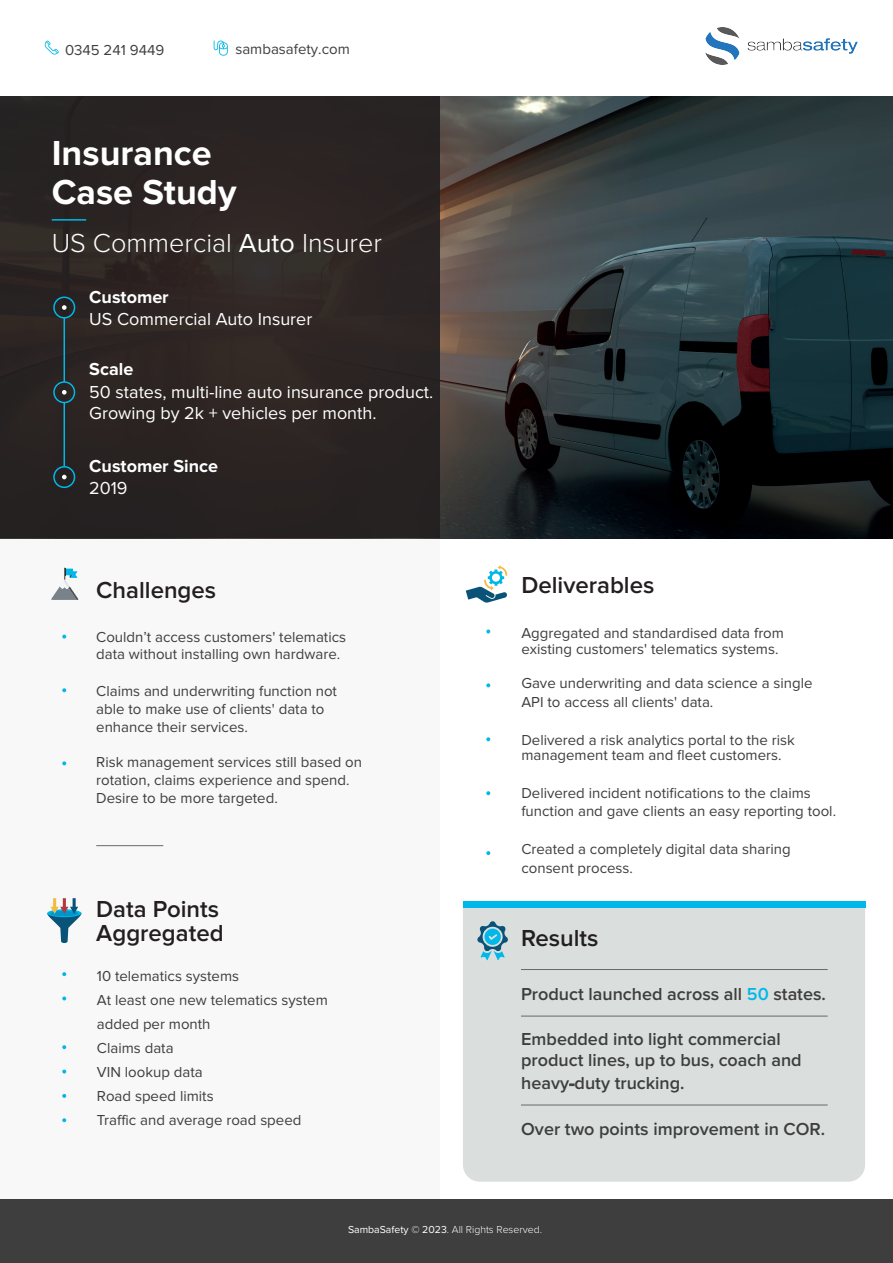
<style>
.page{position:relative;width:893px;height:1263px;background:#fff}
.page>*{position:absolute;margin:0;border:0;box-sizing:border-box;transform-origin:0 0}
.t1{font:700 36px/39px "Proxima Nova";color:#fff}
.t2{font:300 27px "Proxima Nova";color:#fff}
.t3{font:600 24px/24px "Proxima Nova";color:#231f20}
.t4{font:600 18px/22.2px "Proxima Nova";color:#3e3e3f}
.t5{font:18px/21.5px "Proxima Nova";color:#fff}
.t6{font:700 18px "Proxima Nova";color:#fff}
.t7{font:15px/24px "Proxima Nova";color:#3e3e3f}
.t8{font:15px "Proxima Nova";color:#3f3f40}
.t9{font:300 10.5px "Proxima Nova";color:#fff}
.s1{font-weight:400}
.s2{color:#00b8e8}
</style>
<div class="page">
<div style="left:463px;top:907px;width:402px;height:275px;background:#dadfdd"></div>
<div style="left:463px;top:901px;width:402px;height:6px;background:#00b8e8"></div>
<div style="left:0;top:538px;width:440px;height:678px;background:#f4f5f6"></div>
<div style="left:0;top:1199px;width:893px;height:64px;background:#3e3e3f"></div>
<img style="left:440px;top:97px;width:453px;height:441px">
<svg style="left:62px;top:972px;width:4px;height:4px"></svg>
<svg style="left:62px;top:996px;width:4px;height:4px"></svg>
<svg style="left:62px;top:1045px;width:4px;height:4px"></svg>
<svg style="left:62px;top:1069px;width:4px;height:4px"></svg>
<svg style="left:62px;top:1094px;width:4px;height:4px"></svg>
<svg style="left:62px;top:1118px;width:4px;height:4px"></svg>
<svg style="left:486px;top:629px;width:4px;height:4px"></svg>
<svg style="left:486px;top:683px;width:4px;height:4px"></svg>
<svg style="left:486px;top:737px;width:4px;height:4px"></svg>
<svg style="left:486px;top:791px;width:4px;height:4px"></svg>
<svg style="left:486px;top:851px;width:4px;height:4px"></svg>
<div style="left:0;top:96px;width:440px;height:442px;background:#2a2323"></div>
<hr style="left:52px;top:219px;width:34px;height:2px;background:#00b8e8">
<div style="left:53px;top:296px;width:22px;height:23px;border:2px solid #00b8e8;border-radius:50%"></div>
<div style="left:53px;top:381px;width:22px;height:22px;border:2px solid #00b8e8;border-radius:50%"></div>
<div style="left:53px;top:466px;width:22px;height:22px;border:2px solid #00b8e8;border-radius:50%"></div>
<hr style="left:64px;top:403px;width:1px;height:64px;background:#00b8e8">
<hr style="left:64px;top:318px;width:1px;height:64px;background:#00b8e8">
<svg style="left:62px;top:305px;width:5px;height:5px"></svg>
<svg style="left:62px;top:390px;width:5px;height:5px"></svg>
<svg style="left:62px;top:475px;width:5px;height:4px"></svg>
<svg style="left:62px;top:635px;width:4px;height:4px"></svg>
<svg style="left:62px;top:688px;width:4px;height:4px"></svg>
<svg style="left:62px;top:761px;width:4px;height:4px"></svg>
<hr style="left:521px;top:969px;width:307px;height:1px;background:#646a6c">
<hr style="left:521px;top:1016px;width:307px;height:1px;background:#646a6c">
<hr style="left:521px;top:1105px;width:307px;height:1px;background:#646a6c">
<svg style="left:44px;top:40px;width:15px;height:15px"></svg>
<svg style="left:214px;top:40px;width:14px;height:16px"></svg>
<hr style="left:96px;top:845px;width:67px;height:1px;background:#646a6c">
<svg style="left:51px;top:568px;width:27px;height:32px"></svg>
<svg style="left:466px;top:565px;width:41px;height:38px"></svg>
<svg style="left:477px;top:921px;width:31px;height:39px"></svg>
<svg style="left:47px;top:898px;width:34px;height:45px"></svg>
<img style="left:706px;top:27px;width:151px;height:37px">
<p class="t8" style="left:65px;top:38px;width:101px">0345 241 9449</p>
<p class="t8" style="left:235px;top:38px;width:116px">sambasafety.com</p>
<h1 class="t1" style="left:52px;top:134px;width:186px">Insurance<br>Case Study</h1>
<h2 class="t2" style="left:52px;top:223px;width:332px">US Commercial <span class="s1">Auto</span> Insurer</h2>
<p class="t6" style="left:89px;top:286px;width:81px">Customer</p>
<p class="t5" style="left:89px;top:309px;width:225px">US Commercial Auto Insurer</p>
<p class="t6" style="left:89px;top:358px;width:46px">Scale</p>
<p class="t5" style="left:89px;top:381px;width:346px">50 states, multi-line auto insurance product.<br>Growing by 2k + vehicles per month.</p>
<p class="t6" style="left:89px;top:456px;width:130px">Customer Since</p>
<p class="t5" style="left:89px;top:477px;width:40px">2019</p>
<h3 class="t3" style="left:96px;top:579px;width:122px">Challenges</h3>
<p class="t7" style="left:96px;top:629px;width:251px;line-height:17.1px">Couldn’t access customers' telematics data without installing own hardware.</p>
<p class="t7" style="left:96px;top:681px;width:242px;line-height:18px">Claims and underwriting function not able to make use of clients' data to enhance their services.</p>
<p class="t7" style="left:96px;top:753px;width:267px;line-height:18px">Risk management services still based on rotation, claims experience and spend.<br>Desire to be more targeted.</p>
<h3 class="t3" style="left:96px;top:897px;width:129px">Data Points<br>Aggregated</h3>
<p class="t7" style="left:97px;top:964px;width:232px">10 telematics systems<br>At least one new telematics system added per month<br>Claims data<br>VIN lookup data<br>Road speed limits<br>Traffic and average road speed</p>
<h3 class="t3" style="left:521px;top:574px;width:135px">Deliverables</h3>
<p class="t7" style="left:521px;top:625px;width:264px;line-height:16.2px">Aggregated and standardised data from existing customers' telematics systems.</p>
<p class="t7" style="left:521px;top:674px;width:293px;line-height:18.9px">Gave underwriting and data science a single<br>API to access all clients' data.</p>
<p class="t7" style="left:521px;top:732px;width:275px;line-height:15.9px">Delivered a risk analytics portal to the risk management team and fleet customers.</p>
<p class="t7" style="left:521px;top:783px;width:316px;line-height:18.3px">Delivered incident notifications to the claims function and gave clients an easy reporting tool.</p>
<p class="t7" style="left:521px;top:839px;width:271px;line-height:18.3px">Created a completely digital data sharing consent process.</p>
<h3 class="t3" style="left:521px;top:926px;width:79px">Results</h3>
<p class="t4" style="left:521px;top:983px;width:306px">Product launched across all <span class="s2">50</span> states.</p>
<p class="t4" style="left:521px;top:1028px;width:282px">Embedded into light commercial product lines, up to bus, coach and heavy-duty trucking.</p>
<p class="t4" style="left:521px;top:1117px;width:306px">Over two points improvement in COR.</p>
<p class="t9" style="left:348px;top:1222px;width:195px"><span class="s1">SambaSafety</span> © <span class="s1">2023</span>. All Rights Reserved.</p>
</div>
